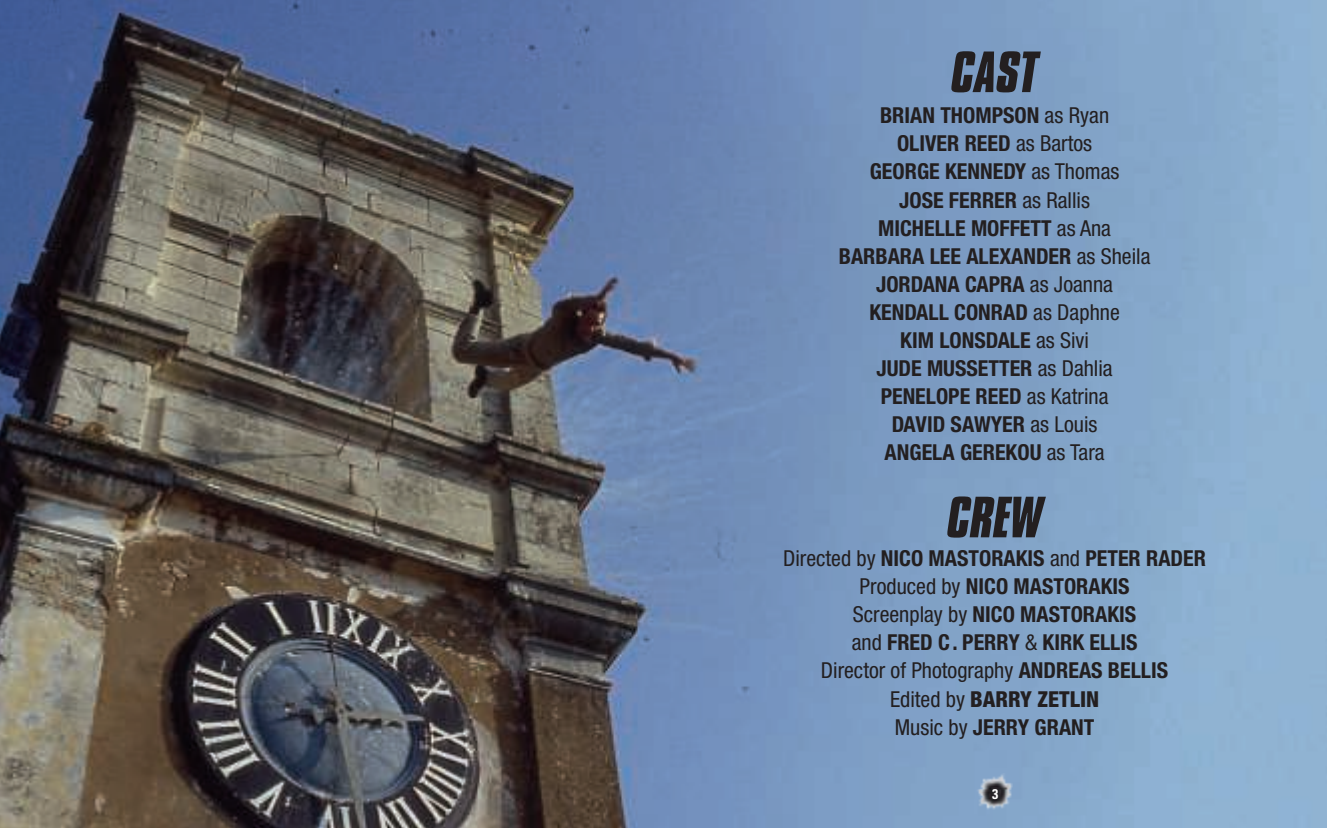
<style>
.page{position:relative;width:1327px;height:828px;background:#fff}
.page>*{position:absolute;margin:0;border:0;box-sizing:border-box;transform-origin:0 0}
.t1{font:italic 700 50px "Compacta BT";color:#231f20}
.t2{font:700 condensed 22px/28px "Helvetica Neue LT Std";color:#231f20;text-align:center}
.t3{font:700 condensed 14px "Univers LT Std";color:#fff}
.s1{font-weight:400}
.s2{font-weight:800}
</style>
<div class="page">
<img style="left:0;top:0;width:1327px;height:828px">
<h1 class="t1" style="left:952px;top:42px;width:88px">CAST</h1>
<p class="t2" style="left:839px;top:101px;width:313px">BRIAN THOMPSON <span class="s1">as Ryan<br></span>OLIVER REED <span class="s1">as Bartos<br></span>GEORGE KENNEDY <span class="s1">as Thomas<br></span>JOSE FERRER <span class="s1">as Rallis<br></span>MICHELLE MOFFETT <span class="s1">as Ana<br></span>BARBARA LEE ALEXANDER <span class="s1">as Sheila<br></span>JORDANA CAPRA <span class="s1">as Joanna<br></span>KENDALL CONRAD <span class="s1">as Daphne<br></span>KIM LONSDALE <span class="s1">as Sivi<br></span>JUDE MUSSETTER <span class="s1">as Dahlia<br></span>PENELOPE REED <span class="s1">as Katrina<br></span>DAVID SAWYER <span class="s1">as Louis<br></span>ANGELA GEREKOU <span class="s1">as Tara</span></p>
<h1 class="t1" style="left:948px;top:487px;width:96px">CREW</h1>
<p class="t2" style="left:783px;top:544px;width:424px"><span class="s1">Directed by</span> NICO MASTORAKIS <span class="s1">and</span> PETER RADER<br><span class="s1">Produced by</span> NICO MASTORAKIS<br><span class="s1">Screenplay by</span> NICO MASTORAKIS<br><span class="s1">and</span> FRED C. PERRY <span class="s1">&amp;</span> KIRK ELLIS<br><span class="s1">Director of Photography</span> ANDREAS BELLIS<br><span class="s1">Edited by</span> <span class="s2">BARRY ZETLIN<br></span><span class="s1">Music by</span> JERRY GRANT</p>
<p class="t3" style="left:992px;top:785px;width:8px">3</p>
</div>
